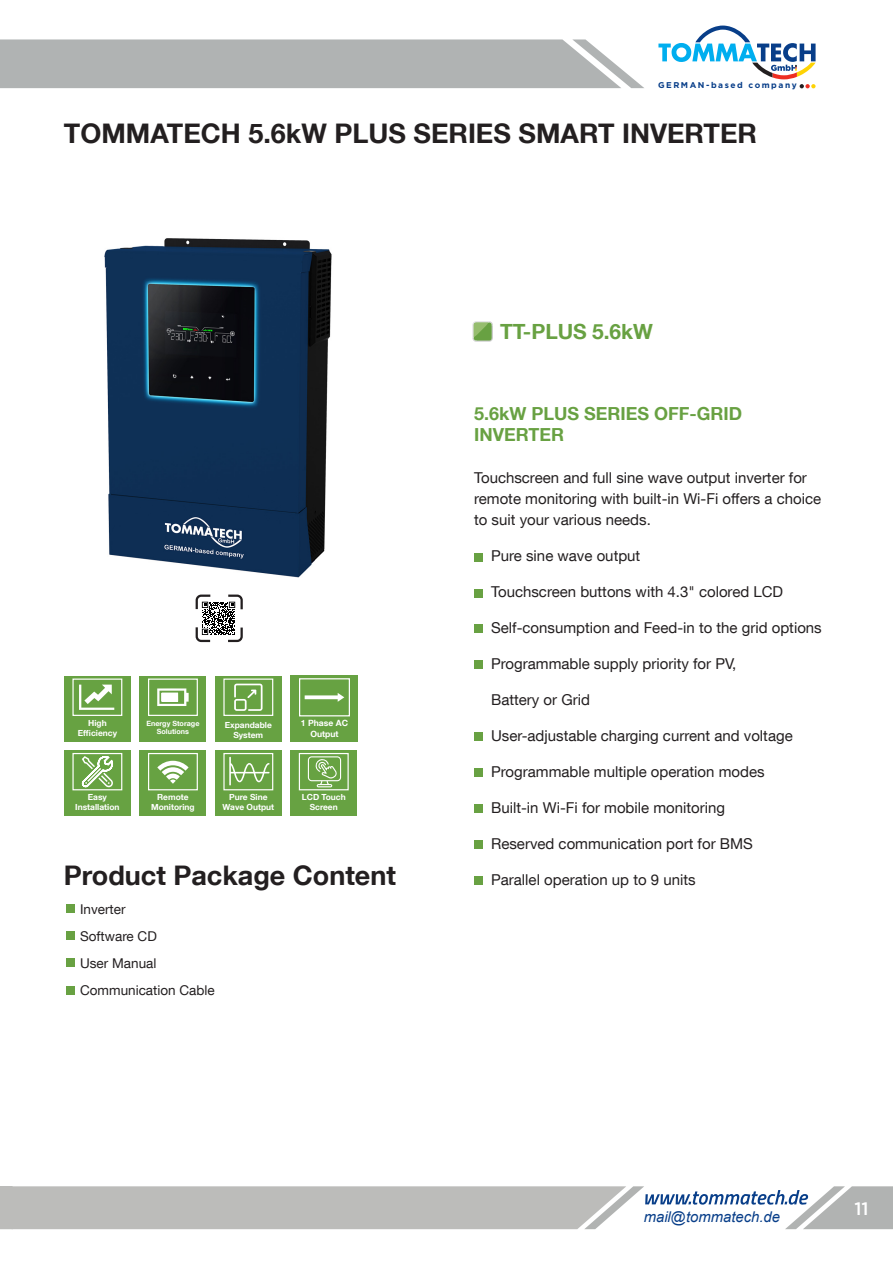
<style>
.page{position:relative;width:893px;height:1263px;background:#fff}
.page>*{position:absolute;margin:0;border:0;box-sizing:border-box;transform-origin:0 0}
.t1{font:700 27px "Helvetica Neue LT Com";color:#231f20}
.t2{font:700 21px "Helvetica Neue LT Com";color:#68a142}
.t3{font:700 18px "Helvetica Neue LT Com";color:#68a142}
.t4{font:500 18px "Gotham";color:#fff}
.t5{font:15px/21px "Helvetica Neue LT Com";color:#231f20}
.t6{font:italic 14.85px "Arial";color:#083e89}
.t7{font:13.5px "Helvetica Neue LT Com";color:#231f20}
.t8{font:700 8.55px/10.4px "Helvetica Neue LT Com";color:#fff;text-align:center}
.t9{font:700 8.4px/10.1px "Helvetica Neue LT Com";color:#fff;text-align:center}
.t10{font:700 8.4px "Gotham";letter-spacing:.185em;color:#083e89}
.t11{font:700 7.2px/8.7px "Helvetica Neue LT Com";color:#fff;text-align:center}
</style>
<div class="page">
<svg style="left:0;top:39px;width:644px;height:49px;background:#b5b7b7"></svg>
<svg style="left:658px;top:26px;width:158px;height:62px"></svg>
<div style="left:474px;top:589px;width:9px;height:8px;background:#68a142"></div>
<div style="left:474px;top:553px;width:9px;height:8px;background:#68a142"></div>
<div style="left:474px;top:625px;width:9px;height:8px;background:#68a142"></div>
<div style="left:474px;top:661px;width:9px;height:8px;background:#68a142"></div>
<div style="left:474px;top:733px;width:9px;height:8px;background:#68a142"></div>
<div style="left:474px;top:768px;width:9px;height:9px;background:#68a142"></div>
<div style="left:474px;top:804px;width:9px;height:9px;background:#68a142"></div>
<div style="left:474px;top:840px;width:9px;height:9px;background:#68a142"></div>
<div style="left:474px;top:876px;width:9px;height:9px;background:#68a142"></div>
<img style="left:104px;top:238px;width:228px;height:340px">
<div style="left:66px;top:986px;width:8px;height:8px;background:#68a142"></div>
<div style="left:66px;top:931px;width:8px;height:9px;background:#68a142"></div>
<div style="left:66px;top:959px;width:8px;height:8px;background:#68a142"></div>
<div style="left:66px;top:904px;width:8px;height:9px;background:#68a142"></div>
<svg style="left:472px;top:321px;width:21px;height:21px"></svg>
<div style="left:64px;top:676px;width:66px;height:65px;background:#67a242"></div>
<div style="left:72px;top:678px;width:50px;height:38px;border:1px solid #fff"></div>
<svg style="left:79px;top:685px;width:35px;height:25px"></svg>
<div style="left:64px;top:750px;width:66px;height:66px;background:#67a242"></div>
<div style="left:72px;top:753px;width:50px;height:37px;border:1px solid #fff"></div>
<div style="left:140px;top:676px;width:66px;height:65px;background:#67a242"></div>
<div style="left:148px;top:678px;width:50px;height:38px;border:1px solid #fff"></div>
<svg style="left:157px;top:688px;width:32px;height:18px"></svg>
<div style="left:291px;top:675px;width:67px;height:66px;background:#67a242"></div>
<div style="left:299px;top:678px;width:51px;height:38px;border:1px solid #fff"></div>
<svg style="left:305px;top:693px;width:39px;height:9px"></svg>
<svg style="left:80px;top:756px;width:35px;height:33px"></svg>
<div style="left:140px;top:750px;width:66px;height:66px;background:#67a242"></div>
<div style="left:148px;top:753px;width:50px;height:37px;border:1px solid #fff"></div>
<svg style="left:157px;top:761px;width:32px;height:23px"></svg>
<div style="left:215px;top:750px;width:66px;height:66px;background:#67a242"></div>
<div style="left:223px;top:753px;width:50px;height:37px;border:1px solid #fff"></div>
<svg style="left:229px;top:757px;width:41px;height:28px"></svg>
<div style="left:291px;top:750px;width:66px;height:66px;background:#67a242"></div>
<div style="left:299px;top:753px;width:50px;height:37px;border:1px solid #fff"></div>
<svg style="left:308px;top:756px;width:33px;height:31px"></svg>
<div style="left:215px;top:676px;width:66px;height:65px;background:#67a242"></div>
<div style="left:223px;top:678px;width:50px;height:38px;border:1px solid #fff"></div>
<svg style="left:234px;top:683px;width:29px;height:28px"></svg>
<svg style="left:195px;top:594px;width:48px;height:49px"></svg>
<svg style="left:0;top:1186px;width:893px;height:43px"></svg>
<p class="t10" style="left:658px;top:79px;width:140px">GERMAN-based company</p>
<p class="t1" style="left:64px;top:117px;width:695px">TOMMATECH 5.6kW PLUS SERIES SMART INVERTER</p>
<p class="t9" style="left:88px;top:717px;width:20px">High</p>
<p class="t9" style="left:78px;top:727px;width:41px">Efficiency</p>
<p class="t9" style="left:88px;top:792px;width:21px">Easy</p>
<p class="t9" style="left:75px;top:802px;width:46px">Installation</p>
<p class="t11" style="left:146px;top:719px;width:55px">Energy Storage<br>Solutions</p>
<p class="t8" style="left:301px;top:718px;width:49px">1 Phase AC<br>Output</p>
<p class="t9" style="left:225px;top:719px;width:48px">Expandable</p>
<p class="t9" style="left:233px;top:730px;width:31px">System</p>
<p class="t8" style="left:230px;top:724px;width:42px">Ekonomik</p>
<p class="t9" style="left:157px;top:792px;width:33px">Remote</p>
<p class="t9" style="left:151px;top:802px;width:45px">Monitoring</p>
<p class="t9" style="left:223px;top:792px;width:53px">Pure Sine<br>Wave Output</p>
<p class="t9" style="left:302px;top:792px;width:45px">LCD Touch<br>Screen</p>
<p class="t1" style="left:64px;top:859px;width:334px">Product Package Content</p>
<p class="t7" style="left:80px;top:901px;width:47px">Inverter</p>
<p class="t7" style="left:80px;top:928px;width:78px">Software CD</p>
<p class="t7" style="left:80px;top:955px;width:78px">User Manual</p>
<p class="t7" style="left:80px;top:982px;width:136px">Communication Cable</p>
<p class="t2" style="left:500px;top:318px;width:154px">TT-PLUS 5.6kW</p>
<p class="t3" style="left:474px;top:402px;width:270px">5.6kW PLUS SERIES OFF-GRID</p>
<p class="t3" style="left:474px;top:424px;width:91px">INVERTER</p>
<p class="t5" style="left:474px;top:467px;width:348px">Touchscreen and full sine wave output inverter for remote monitoring with built-in Wi-Fi offers a choice to suit your various needs.</p>
<p class="t5" style="left:491px;top:545px;width:151px">Pure sine wave output</p>
<p class="t5" style="left:491px;top:581px;width:294px">Touchscreen buttons with 4.3" colored LCD</p>
<p class="t5" style="left:491px;top:617px;width:332px">Self-consumption and Feed-in to the grid options</p>
<p class="t5" style="left:491px;top:653px;width:247px">Programmable supply priority for PV,</p>
<p class="t5" style="left:491px;top:689px;width:100px">Battery or Grid</p>
<p class="t5" style="left:491px;top:725px;width:303px">User-adjustable charging current and voltage</p>
<p class="t5" style="left:491px;top:761px;width:275px">Programmable multiple operation modes</p>
<p class="t5" style="left:491px;top:797px;width:235px">Built-in Wi-Fi for mobile monitoring</p>
<p class="t5" style="left:491px;top:833px;width:263px">Reserved communication port for BMS</p>
<p class="t5" style="left:491px;top:869px;width:206px">Parallel operation up to 9 units</p>
<p class="t6" style="left:644px;top:1207px;width:138px">mail@tommatech.de</p>
<p class="t4" style="left:854px;top:1197px;width:16px">11</p>
</div>
